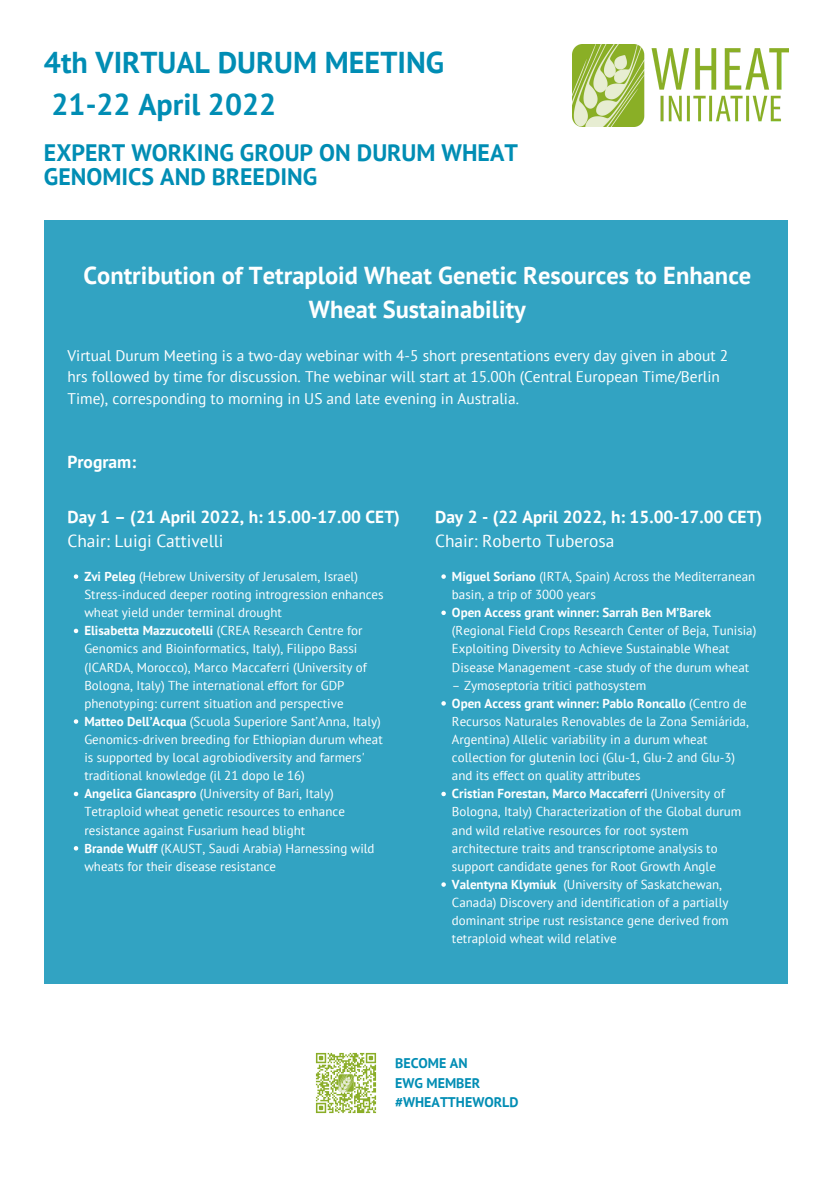
<style>
.page{position:relative;width:835px;height:1180px;background:#fff}
.page>*{position:absolute;margin:0;border:0;box-sizing:border-box;transform-origin:0 0}
.t1{font:700 30.1px/42px "PT Sans";color:#008db4}
.t2{font:700 24.5px/34.1px "PT Sans";color:#fff;text-align:center}
.t3{font:700 23.8px/23.6px "PT Sans";color:#008db4}
.t4{font:700 17.5px "PT Sans";color:#fff}
.t5{font:700 17.39px "PT Sans";color:#fff}
.t6{font:17.39px "PT Sans";color:#fff}
.t7{font:15.4px/21.5px "PT Sans";color:#fff}
.t8{font:700 14px "PT Sans";color:#008db4}
.t9{font:12.98px/18.1px "PT Sans";color:#fff}
.s1{font-weight:700}
</style>
<div class="page">
<img style="left:572px;top:44px;width:216px;height:82px">
<div style="left:44px;top:220px;width:743px;height:763px;background:#32a3c2"></div>
<svg style="left:74px;top:574px;width:4px;height:5px"></svg>
<svg style="left:74px;top:629px;width:4px;height:4px"></svg>
<svg style="left:74px;top:719px;width:4px;height:5px"></svg>
<svg style="left:74px;top:792px;width:4px;height:4px"></svg>
<svg style="left:74px;top:846px;width:4px;height:4px"></svg>
<svg style="left:441px;top:574px;width:5px;height:5px"></svg>
<svg style="left:441px;top:610px;width:5px;height:5px"></svg>
<svg style="left:441px;top:701px;width:5px;height:4px"></svg>
<svg style="left:441px;top:792px;width:5px;height:4px"></svg>
<svg style="left:441px;top:882px;width:5px;height:5px"></svg>
<img style="left:315px;top:1052px;width:62px;height:62px">
<p class="t1" style="left:44px;top:41px;width:401px">4th VIRTUAL DURUM MEETING<br>21-22 April 2022</p>
<p class="t3" style="left:44px;top:141px;width:475px">EXPERT WORKING GROUP ON DURUM WHEAT<br>GENOMICS AND BREEDING</p>
<p class="t2" style="left:83px;top:258px;width:669px">Contribution of Tetraploid Wheat Genetic Resources to Enhance<br>Wheat Sustainability</p>
<p class="t7" style="left:67px;top:344px;width:662px">Virtual Durum Meeting is a two-day webinar with 4-5 short presentations every day given in about 2 hrs followed by time for discussion. The webinar will start at 15.00h (Central European Time/Berlin<br>Time), corresponding to morning in US and late evening in Australia.</p>
<p class="t4" style="left:67px;top:450px;width:70px">Program:</p>
<p class="t5" style="left:67px;top:505px;width:334px">Day 1 – (21 April 2022, h: 15.00-17.00 CET)</p>
<p class="t6" style="left:67px;top:529px;width:157px">Chair: Luigi Cattivelli</p>
<p class="t9" style="left:84px;top:567px;width:301px"><span class="s1">Zvi Peleg</span> (Hebrew University of Jerusalem, Israel)<br>Stress-induced deeper rooting introgression enhances wheat yield under terminal drought</p>
<p class="t9" style="left:84px;top:621px;width:284px"><span class="s1">Elisabetta Mazzucotelli</span> (CREA Research Centre for Genomics and Bioinformatics, Italy), Filippo Bassi (ICARDA, Morocco), Marco Maccaferri (University of Bologna, Italy) The international effort for GDP phenotyping: current situation and perspective</p>
<p class="t9" style="left:84px;top:712px;width:300px"><span class="s1">Matteo Dell’Acqua</span> (Scuola Superiore Sant’Anna, Italy)<br>Genomics-driven breeding for Ethiopian durum wheat is supported by local agrobiodiversity and farmers' traditional knowledge (il 21 dopo le 16)</p>
<p class="t9" style="left:84px;top:784px;width:262px"><span class="s1">Angelica Giancaspro</span> (University of Bari, Italy)<br>Tetraploid wheat genetic resources to enhance resistance against Fusarium head blight</p>
<p class="t9" style="left:84px;top:839px;width:292px"><span class="s1">Brande Wulff</span> (KAUST, Saudi Arabia) Harnessing wild wheats for their disease resistance</p>
<p class="t5" style="left:435px;top:505px;width:328px">Day 2 - (22 April 2022, h: 15.00-17.00 CET)</p>
<p class="t6" style="left:435px;top:529px;width:181px">Chair: Roberto Tuberosa</p>
<p class="t9" style="left:452px;top:567px;width:305px"><span class="s1">Miguel Soriano</span> (IRTA, Spain) Across the Mediterranean basin, a trip of 3000 years</p>
<p class="t9" style="left:452px;top:603px;width:306px"><span class="s1">Open Access grant winner: Sarrah Ben M’Barek </span>(Regional Field Crops Research Center of Beja, Tunisia)<br>Exploiting Diversity to Achieve Sustainable Wheat Disease Management -case study of the durum wheat</p>
<p class="t9" style="left:452px;top:676px;width:196px">– Zymoseptoria tritici pathosystem</p>
<p class="t9" style="left:452px;top:694px;width:298px"><span class="s1">Open Access grant winner: Pablo Roncallo</span> (Centro de Recursos Naturales Renovables de la Zona Semiárida, Argentina) Allelic variability in a durum wheat collection for glutenin loci (Glu-1, Glu-2 and Glu-3) and its effect on quality attributes</p>
<p class="t9" style="left:452px;top:784px;width:291px"><span class="s1">Cristian Forestan, Marco Maccaferri</span> (University of Bologna, Italy) Characterization of the Global durum and wild relative resources for root system architecture traits and transcriptome analysis to support candidate genes for Root Growth Angle</p>
<p class="t9" style="left:452px;top:875px;width:278px"><span class="s1">Valentyna Klymiuk</span> (University of Saskatchewan, Canada) Discovery and identification of a partially dominant stripe rust resistance gene derived from tetraploid wheat wild relative</p>
<p class="t8" style="left:395px;top:1054px;width:74px">BECOME AN</p>
<p class="t8" style="left:395px;top:1073px;width:87px">EWG MEMBER</p>
<p class="t8" style="left:395px;top:1093px;width:125px">#WHEATTHEWORLD</p>
</div>
